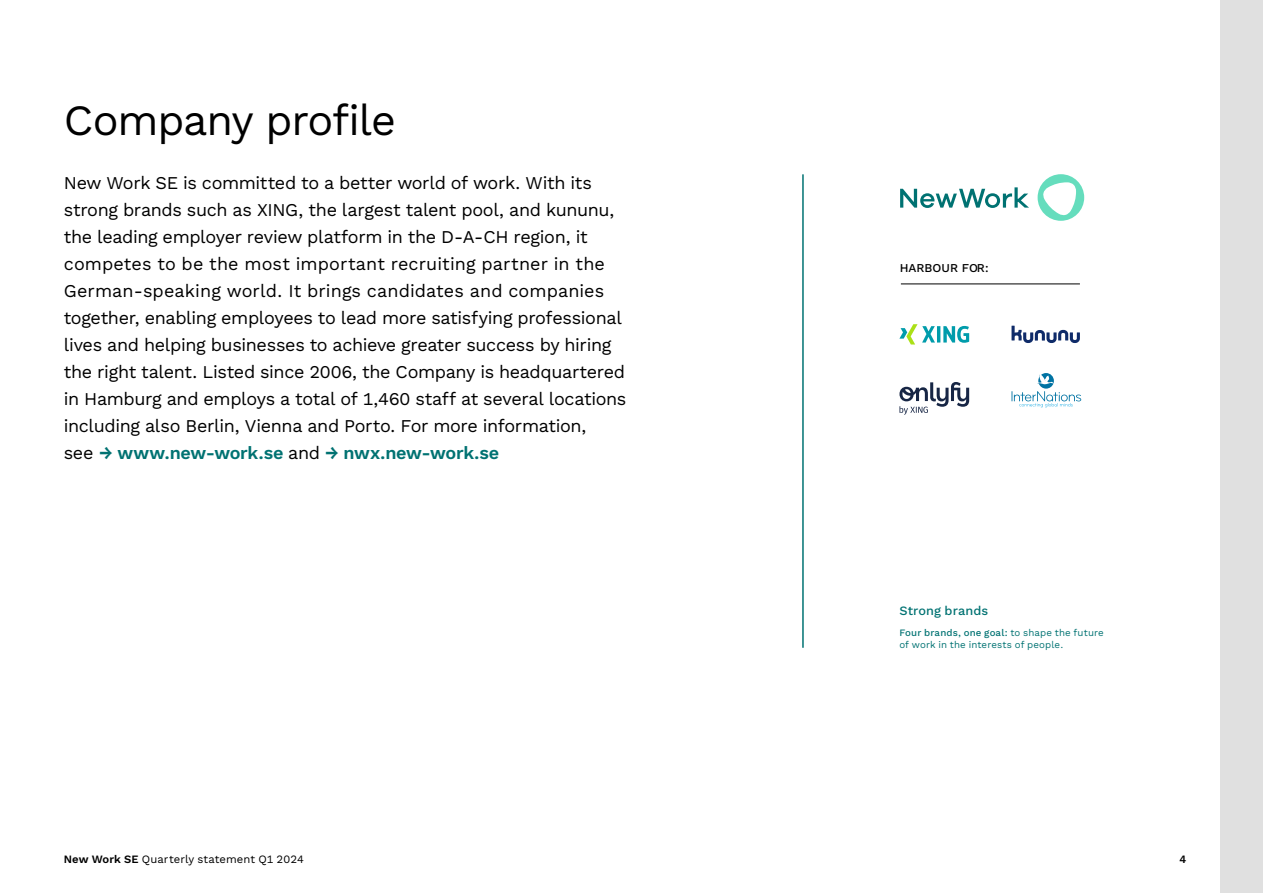
<style>
.page{position:relative;width:1263px;height:893px;background:#fff}
.page>*{position:absolute;margin:0;border:0;box-sizing:border-box;transform-origin:0 0}
.t1{font:43.2px "New Work Sans";letter-spacing:-.03em;color:#000}
.t2{font:18px/27px "New Work Sans";letter-spacing:-.015em;color:#000}
.t3{font:500 12.75px "New Work Sans";letter-spacing:.005em;color:#007272}
.t4{font:500 12px "New Work Sans";color:#000}
.t5{font:11.25px "New Work Sans";letter-spacing:.005em;color:#000}
.t6{font:700 11.25px "New Work Sans";color:#000}
.t7{font:9.75px/12px "New Work Sans";letter-spacing:.01em;color:#007272}
.s1{font-weight:700;color:#007272}
.s2{font-weight:500}
.s3{font-weight:700}
</style>
<div class="page">
<div style="left:1220px;top:0;width:43px;height:893px;background:#e0e0e0"></div>
<hr style="left:901px;top:283px;width:179px;height:1px;background:#000">
<svg style="left:899px;top:324px;width:70px;height:20px"></svg>
<svg style="left:899px;top:382px;width:70px;height:33px"></svg>
<svg style="left:1011px;top:326px;width:69px;height:17px"></svg>
<svg style="left:1011px;top:373px;width:70px;height:34px"></svg>
<svg style="left:900px;top:187px;width:129px;height:21px"></svg>
<svg style="left:1037px;top:174px;width:47px;height:47px"></svg>
<hr style="left:802px;top:174px;width:2px;height:474px;background:#007272">
<h1 class="t1" style="left:64px;top:87px;width:334px">Company profile</h1>
<p class="t2" style="left:64px;top:168px;width:564px">New Work SE is committed to a better world of work. With its strong brands such as XING, the largest talent pool, and kununu, the leading employer review platform in the D-A-CH region, it competes to be the most important recruiting partner in the -German-speaking world. It brings candidates and companies together, enabling employees to lead more satisfying professional lives and helping businesses to achieve greater success by hiring the right talent. Listed since 2006, the Company is headquartered in Hamburg and employs a total of 1,460 staff at several locations including also Berlin, Vienna and Porto. For more information,<br>see <span class="s1">→ www.new-work.se</span> and <span class="s1">→ nwx.new-work.se</span></p>
<p class="t4" style="left:900px;top:259px;width:90px">HARBOUR FOR:</p>
<p class="t3" style="left:899px;top:601px;width:90px">Strong brands</p>
<p class="t7" style="left:899px;top:626px;width:206px"><span class="s2">Four brands, one goal:</span> to shape the future of work in the interests of people.</p>
<p class="t5" style="left:64px;top:851px;width:242px"><span class="s3">New Work SE</span> Quarterly statement Q1 2024</p>
<p class="t6" style="left:1180px;top:851px;width:8px">4</p>
</div>
